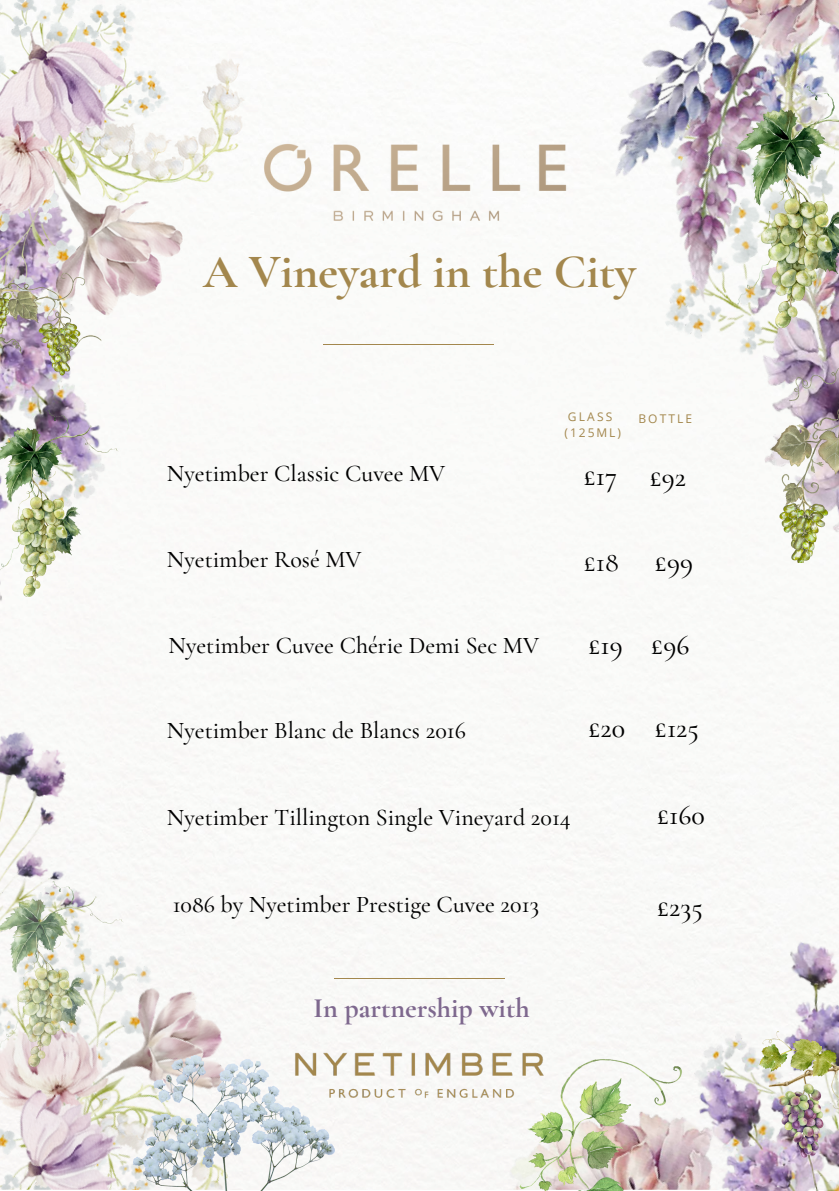
<style>
.page{position:relative;width:839px;height:1191px;background:#fff}
.page>*{position:absolute;margin:0;border:0;box-sizing:border-box;transform-origin:0 0}
.t1{font:700 48px "Cormorant Garamond";color:#a3874d}
.t2{font:500 28px "Cormorant Garamond";color:#000}
.t3{font:700 28px "Cormorant Garamond";color:#7e688e}
.t4{font:28px "Cormorant Garamond";color:#000}
.t5{font:500 24px "Cormorant Garamond";color:#000}
.t6{font:12px "Open Sans";letter-spacing:.175em;color:#a3874d}
</style>
<div class="page">
<img style="left:0;top:24px;width:838px;height:1165px">
<img style="left:0;top:723px;width:101px;height:143px">
<img style="left:651px;top:931px;width:187px;height:260px">
<img style="left:0;top:360px;width:151px;height:253px">
<img style="left:0;top:866px;width:331px;height:324px">
<img style="left:0;top:0;width:258px;height:360px">
<img style="left:482px;top:1065px;width:260px;height:125px">
<hr style="left:323px;top:344px;width:170px;height:1px;background:#a3874d">
<hr style="left:334px;top:978px;width:170px;height:1px;background:#a3874d">
<img style="left:285px;top:1043px;width:269px;height:65px">
<img style="left:258px;top:141px;width:262px;height:84px">
<img style="left:0;top:266px;width:102px;height:145px">
<img style="left:134px;top:1056px;width:200px;height:135px">
<img style="left:504px;top:1060px;width:188px;height:131px">
<img style="left:0;top:411px;width:118px;height:186px">
<img style="left:0;top:881px;width:124px;height:186px">
<img style="left:759px;top:1032px;width:79px;height:125px">
<img style="left:578px;top:344px;width:137px;height:148px">
<img style="left:520px;top:0;width:318px;height:344px">
<img style="left:715px;top:237px;width:123px;height:395px">
<img style="left:770px;top:351px;width:68px;height:211px">
<img style="left:735px;top:86px;width:103px;height:242px">
<h2 class="t1" style="left:203px;top:242px;width:434px">A Vineyard in the City</h2>
<h2 class="t6" style="left:568px;top:408px;width:46px">GLASS</h2>
<h4 class="t6" style="left:564px;top:424px;width:58px">(125ML)</h4>
<h2 class="t6" style="left:638px;top:411px;width:55px">BOTTLE</h2>
<p class="t5" style="left:167px;top:459px;width:280px">Nyetimber Classic Cuvee MV</p>
<h3 class="t2" style="left:583px;top:459px;width:35px">£17</h3>
<p class="t2" style="left:649px;top:460px;width:38px">£92</p>
<h1 class="t5" style="left:167px;top:545px;width:196px">Nyetimber Rosé MV</h1>
<h2 class="t4" style="left:583px;top:545px;width:37px">£18</h2>
<h2 class="t2" style="left:655px;top:545px;width:40px">£99</h2>
<h4 class="t5" style="left:168px;top:631px;width:372px">Nyetimber Cuvee Chérie Demi Sec MV</h4>
<h4 class="t2" style="left:588px;top:628px;width:36px">£19</h4>
<h4 class="t2" style="left:651px;top:628px;width:40px">£96</h4>
<p class="t5" style="left:167px;top:716px;width:300px">Nyetimber Blanc de Blancs 2016</p>
<h4 class="t2" style="left:588px;top:711px;width:38px">£20</h4>
<h2 class="t2" style="left:655px;top:711px;width:46px">£125</h2>
<h2 class="t5" style="left:167px;top:803px;width:405px">Nyetimber Tillington Single Vineyard 2014</h2>
<h2 class="t2" style="left:657px;top:798px;width:49px">£160</h2>
<h4 class="t5" style="left:173px;top:890px;width:368px">1086 by Nyetimber Prestige Cuvee 2013</h4>
<h2 class="t2" style="left:657px;top:890px;width:47px">£235</h2>
<p class="t3" style="left:313px;top:991px;width:217px">In partnership with</p>
</div>
